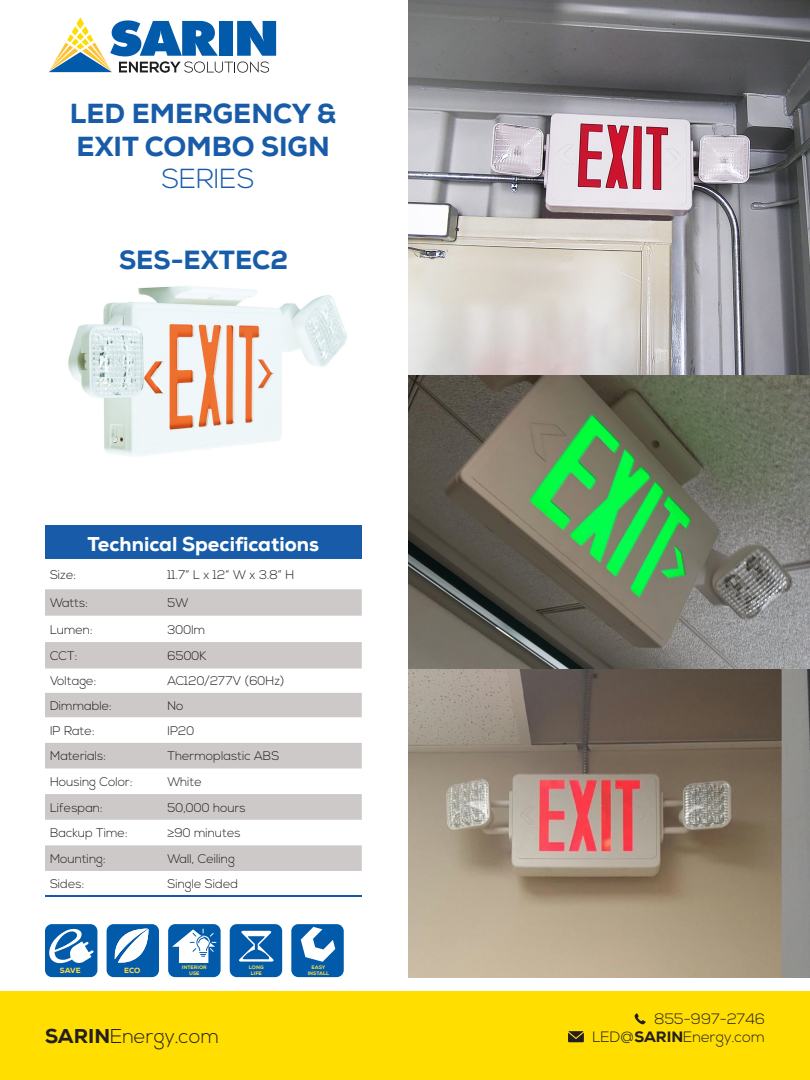
<style>
.page{position:relative;width:810px;height:1080px;background:#fff}
.page>*{position:absolute;margin:0;border:0;box-sizing:border-box;transform-origin:0 0}
.t1{font:800 27.5px/33px "Nexa";color:#185ca9}
.t2{font:300 27.5px "Nexa";color:#185ca9}
.t3{font:800 26.25px "Nexa";color:#185ca9}
.t4{font:800 20px "Nexa";color:#fff}
.t5{font:300 20px "Nexa";color:#231f20}
.t6{font:300 15px/18px "Nexa";color:#231f20;text-align:right}
.t7{font:300 12.5px "Nexa";color:#231f20}
.t8{font:800 7.5px "Nexa";color:#fcdd48}
.t9{font:800 7.5px "Nexa";color:#fcdb48}
.t10{font:800 5px "Nexa";color:#fcdb48}
.s1{font-weight:800}
</style>
<div class="page">
<div style="left:107px;top:924px;width:52px;height:53px;background:#015aaa;border-radius:7px"></div>
<svg style="left:114px;top:929px;width:34px;height:34px"></svg>
<div style="left:45px;top:924px;width:52px;height:53px;background:#015aaa;border-radius:7px"></div>
<svg style="left:49px;top:928px;width:45px;height:36px"></svg>
<div style="left:291px;top:924px;width:53px;height:53px;background:#015aaa;border-radius:7px"></div>
<svg style="left:301px;top:927px;width:34px;height:35px"></svg>
<div style="left:230px;top:924px;width:52px;height:53px;background:#015aaa;border-radius:7px"></div>
<svg style="left:239px;top:931px;width:35px;height:31px"></svg>
<div style="left:168px;top:924px;width:53px;height:53px;background:#015aaa;border-radius:7px"></div>
<svg style="left:172px;top:929px;width:44px;height:34px"></svg>
<div style="left:0;top:991px;width:810px;height:89px;background:#ffde00"></div>
<svg style="left:49px;top:17px;width:227px;height:56px"></svg>
<svg style="left:568px;top:1031px;width:16px;height:11px"></svg>
<svg style="left:635px;top:1013px;width:11px;height:11px"></svg>
<img style="left:68px;top:286px;width:279px;height:171px">
<div style="left:45px;top:526px;width:317px;height:33px;background:#185ca9"></div>
<svg style="left:45px;top:589px;width:317px;height:282px;fill:#cdc9c8"></svg>
<hr style="left:45px;top:895px;width:317px;height:2px;background:#185aaa">
<img style="left:408px;top:669px;width:402px;height:308px">
<img style="left:408px;top:0;width:402px;height:669px">
<p class="t1" style="left:70px;top:97px;width:268px">LED EMERGENCY &amp;<br>EXIT COMBO SIGN</p>
<p class="t2" style="left:162px;top:163px;width:94px">SERIES</p>
<p class="t3" style="left:119px;top:243px;width:170px">SES-EXTEC2</p>
<p class="t4" style="left:88px;top:531px;width:233px">Technical Specifications</p>
<p class="t7" style="left:50px;top:567px;width:28px">Size:</p>
<p class="t7" style="left:168px;top:567px;width:128px">11.7” L x 12” W x 3.8” H</p>
<p class="t7" style="left:50px;top:596px;width:40px">Watts:</p>
<p class="t7" style="left:168px;top:596px;width:23px">5W</p>
<p class="t7" style="left:50px;top:622px;width:44px">Lumen:</p>
<p class="t7" style="left:168px;top:622px;width:39px">300lm</p>
<p class="t7" style="left:50px;top:649px;width:29px">CCT:</p>
<p class="t7" style="left:168px;top:649px;width:41px">6500K</p>
<p class="t7" style="left:50px;top:674px;width:48px">Voltage:</p>
<p class="t7" style="left:168px;top:674px;width:119px">AC120/277V (60Hz)</p>
<p class="t7" style="left:50px;top:698px;width:63px">Dimmable:</p>
<p class="t7" style="left:168px;top:698px;width:18px">No</p>
<p class="t7" style="left:50px;top:723px;width:46px">IP Rate:</p>
<p class="t7" style="left:168px;top:723px;width:28px">IP20</p>
<p class="t7" style="left:50px;top:749px;width:58px">Materials:</p>
<p class="t7" style="left:168px;top:749px;width:114px">Thermoplastic ABS</p>
<p class="t7" style="left:50px;top:775px;width:84px">Housing Color:</p>
<p class="t7" style="left:168px;top:775px;width:36px">White</p>
<p class="t7" style="left:50px;top:800px;width:54px">Lifespan:</p>
<p class="t7" style="left:168px;top:800px;width:80px">50,000 hours</p>
<p class="t7" style="left:50px;top:826px;width:79px">Backup Time:</p>
<p class="t7" style="left:168px;top:826px;width:75px">≥90 minutes</p>
<p class="t7" style="left:50px;top:851px;width:57px">Mounting:</p>
<p class="t7" style="left:168px;top:851px;width:69px">Wall, Ceiling</p>
<p class="t7" style="left:50px;top:877px;width:36px">Sides:</p>
<p class="t7" style="left:168px;top:877px;width:72px">Single Sided</p>
<p class="t8" style="left:60px;top:965px;width:22px">SAVE</p>
<p class="t9" style="left:124px;top:965px;width:18px">ECO</p>
<p class="t10" style="left:182px;top:964px;width:26px">INTERIOR</p>
<p class="t10" style="left:189px;top:970px;width:12px">USE</p>
<p class="t10" style="left:249px;top:964px;width:16px">LONG</p>
<p class="t10" style="left:251px;top:970px;width:12px">LIFE</p>
<p class="t10" style="left:312px;top:964px;width:15px">EASY</p>
<p class="t10" style="left:308px;top:970px;width:23px">INSTALL</p>
<h3 class="t5" style="left:45px;top:1024px;width:176px"><span class="s1">SARIN</span>Energy.com</h3>
<p class="t6" style="left:592px;top:1011px;width:174px">855-997-2746<br>LED@<span class="s1">SARIN</span>Energy.com</p>
</div>
